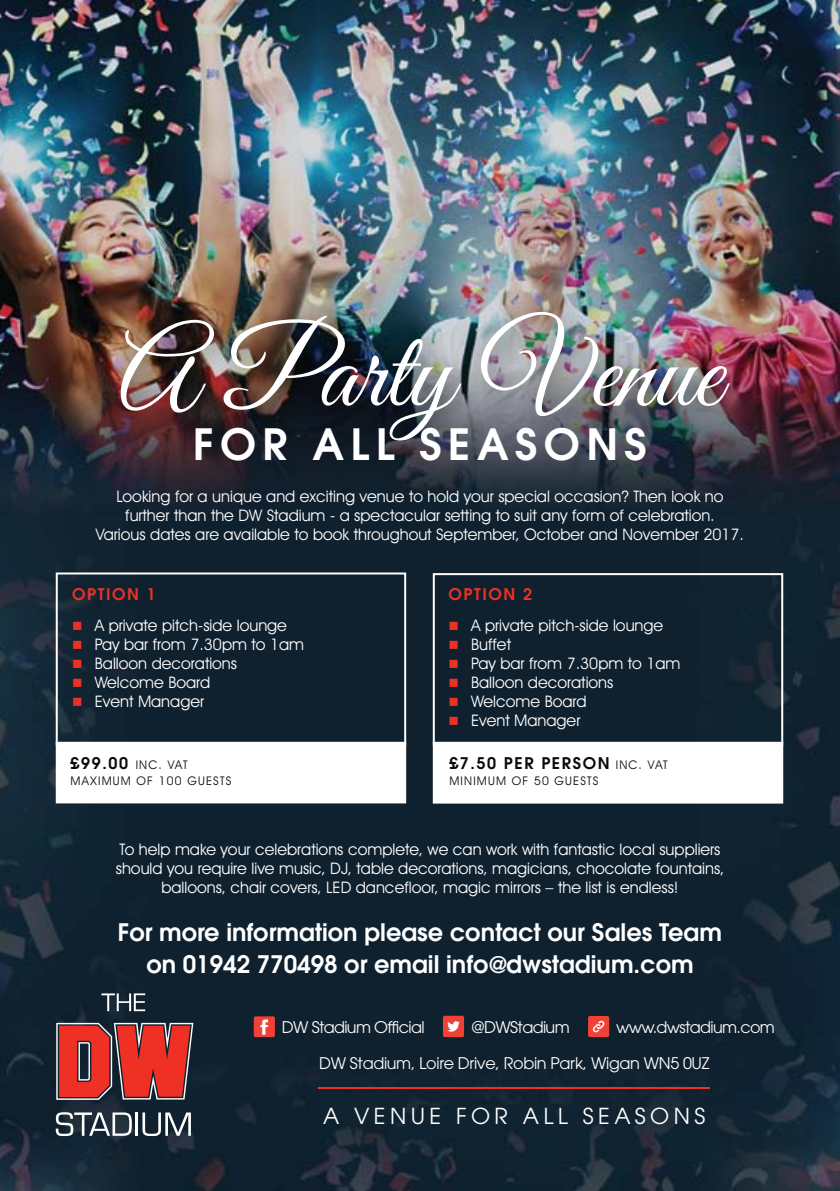
<style>
.page{position:relative;width:840px;height:1191px;background:#fff}
.page>*{position:absolute;margin:0;border:0;box-sizing:border-box;transform-origin:0 0}
.t1{font:110.8px "Great Vibes";color:#fff}
.t2{font:600 42.8px "ITC Avant Garde Pro";letter-spacing:.15em;color:#fff}
.t3{font:600 24px/32px "ITC Avant Garde Pro";color:#fff;text-align:center}
.t4{font:22px "ITC Avant Garde Pro";letter-spacing:.2em;color:#fff}
.t5{font:16px/19px "Avant Garde IT Cby BT";color:#fff;text-align:center}
.t6{font:16px "ITC Avant Garde Pro";letter-spacing:-.04em;color:#fff}
.t7{font:16px "ITC Avant Garde Pro";letter-spacing:-.02em;color:#fff}
.t8{font:600 16px "ITC Avant Garde Pro";letter-spacing:.1em;color:#0b0a0b}
.t9{font:600 16px "ITC Avant Garde Pro";letter-spacing:.1em;color:#ee3124}
.t10{font:12px "Avant Garde IT Cby BT";letter-spacing:.1em;color:#0b0a0b}
.s1{color:#ee3124}
.s2{font-family:"ITC Avant Garde Pro";font-weight:600;font-size:16px}
.s3{font-family:"Avant Garde IT Cby BT";font-weight:400;font-size:12px}
</style>
<div class="page">
<img style="left:0;top:0;width:839px;height:1191px">
<div style="left:98px;top:290px;width:654px;height:177px;background:#000;opacity:.75"></div>
<div style="left:253px;top:1016px;width:22px;height:21px;background:#ef4135;border-radius:2px"></div>
<svg style="left:260px;top:1019px;width:8px;height:15px"></svg>
<div style="left:442px;top:1015px;width:22px;height:22px;background:#ef4135;border-radius:2px"></div>
<svg style="left:447px;top:1021px;width:12px;height:10px"></svg>
<div style="left:587px;top:1016px;width:22px;height:21px;background:#ef4135;border-radius:2px"></div>
<svg style="left:592px;top:1020px;width:12px;height:12px"></svg>
<hr style="left:318px;top:1087px;width:391px;height:2px;background:#ee3124">
<svg style="left:56px;top:1023px;width:137px;height:76px;background:#bb403a"></svg>
<svg style="left:56px;top:1112px;width:76px;height:24px"></svg>
<hr style="left:135px;top:1112px;width:3px;height:23px;background:#fff">
<svg style="left:142px;top:1112px;width:49px;height:24px"></svg>
<svg style="left:101px;top:993px;width:44px;height:18px"></svg>
<div style="left:56px;top:572px;width:350px;height:173px;border:2px solid #fff"></div>
<div style="left:432px;top:573px;width:350px;height:173px;border:2px solid #fff"></div>
<div style="left:56px;top:742px;width:350px;height:61px;background:#fff"></div>
<div style="left:432px;top:742px;width:350px;height:61px;background:#fff"></div>
<p class="t1" style="left:119px;top:311px;width:604px">A Party Venue</p>
<p class="t2" style="left:193px;top:416px;width:455px">FOR ALL SEASONS</p>
<p class="t5" style="left:116px;top:486px;width:608px">Looking for a unique and exciting venue to hold your special occasion? Then look no further than the DW Stadium - a spectacular setting to suit any form of celebration.</p>
<p class="t5" style="left:96px;top:524px;width:649px">Various dates are available to book throughout September, October and November 2017.</p>
<p class="t9" style="left:72px;top:583px;width:85px">OPTION 1</p>
<p class="t5" style="left:72px;top:615px;width:216px"><span class="s1">■</span> A private pitch-side lounge</p>
<p class="t5" style="left:72px;top:634px;width:233px"><span class="s1">■</span> Pay bar from 7.30pm to 1am</p>
<p class="t5" style="left:72px;top:653px;width:166px"><span class="s1">■</span> Balloon decorations</p>
<p class="t5" style="left:72px;top:672px;width:140px"><span class="s1">■</span> Welcome Board</p>
<p class="t5" style="left:72px;top:691px;width:133px"><span class="s1">■</span> Event Manager</p>
<p class="t10" style="left:71px;top:757px;width:118px"><span class="s2">£99.00</span> INC. VAT</p>
<p class="t10" style="left:71px;top:773px;width:162px">MAXIMUM OF 100 GUESTS</p>
<p class="t9" style="left:448px;top:583px;width:85px">OPTION 2</p>
<p class="t5" style="left:448px;top:615px;width:216px"><span class="s1">■</span> A private pitch-side lounge</p>
<p class="t5" style="left:448px;top:634px;width:64px"><span class="s1">■</span> Buffet</p>
<p class="t5" style="left:448px;top:653px;width:233px"><span class="s1">■</span> Pay bar from 7.30pm to 1am</p>
<p class="t5" style="left:448px;top:672px;width:166px"><span class="s1">■</span> Balloon decorations</p>
<p class="t5" style="left:448px;top:691px;width:140px"><span class="s1">■</span> Welcome Board</p>
<p class="t5" style="left:448px;top:710px;width:133px"><span class="s1">■</span> Event Manager</p>
<p class="t8" style="left:449px;top:753px;width:220px">£7.50 PER PERSON <span class="s3">INC. VAT</span></p>
<p class="t10" style="left:449px;top:773px;width:150px">MINIMUM OF 50 GUESTS</p>
<p class="t5" style="left:116px;top:840px;width:609px">To help make your celebrations complete, we can work with fantastic local suppliers should you require live music, DJ, table decorations, magicians, chocolate fountains, balloons, chair covers, LED dancefloor, magic mirrors – the list is endless!</p>
<p class="t3" style="left:118px;top:916px;width:605px">For more information please contact our Sales Team on 01942 770498 or email info@dwstadium.com</p>
<p class="t6" style="left:282px;top:1017px;width:144px">DW Stadium Official</p>
<p class="t6" style="left:470px;top:1017px;width:100px">@DWStadium</p>
<p class="t6" style="left:615px;top:1017px;width:160px">www.dwstadium.com</p>
<p class="t7" style="left:319px;top:1053px;width:391px">DW Stadium, Loire Drive, Robin Park, Wigan WN5 0UZ</p>
<p class="t4" style="left:323px;top:1102px;width:383px">A VENUE FOR ALL SEASONS</p>
</div>
